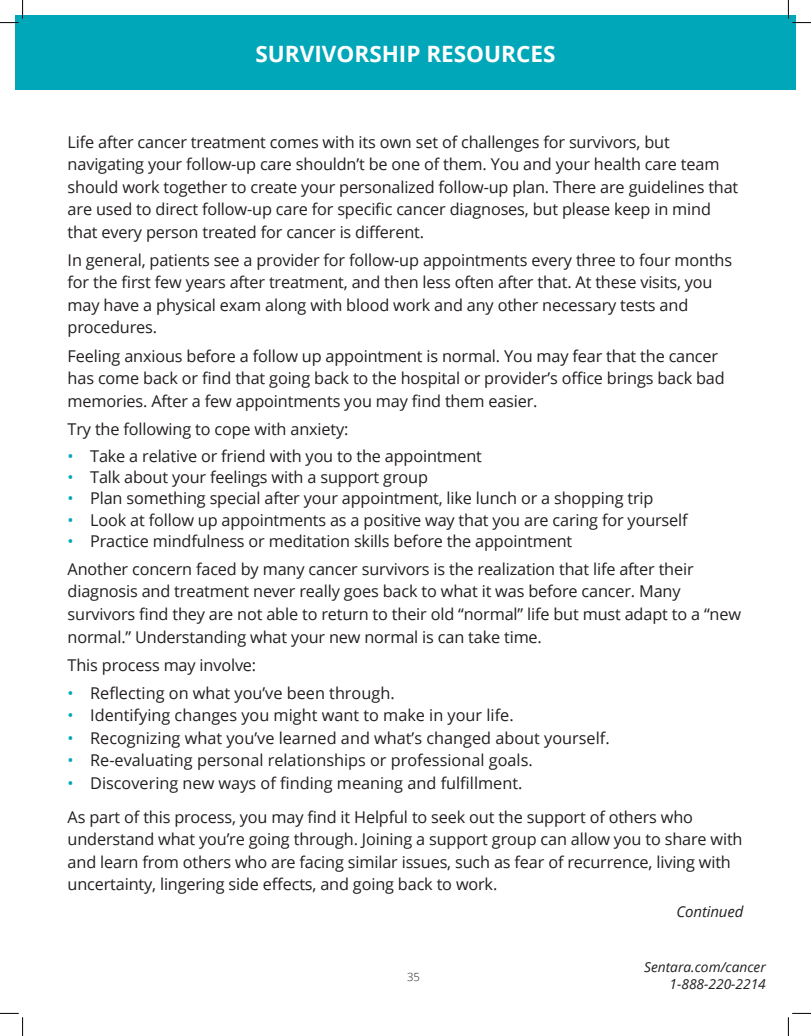
<style>
.page{position:relative;width:811px;height:1036px;background:#fff}
.page>*{position:absolute;margin:0;border:0;box-sizing:border-box;transform-origin:0 0}
.t1{font:700 22.5px "Open Sans";color:#fff}
.t2{font:16.25px/22.5px "Open Sans";letter-spacing:-.01em;color:#231f20}
.t3{font:italic 15px "Open Sans";letter-spacing:-.01em;color:#231f20}
.t4{font:italic 13.75px/16.5px "Open Sans";color:#231f20;text-align:right}
.t5{font:300 11.25px "Open Sans";color:#231f20}
.s1{color:#00a7b9}
</style>
<div class="page">
<div style="left:15px;top:15px;width:780px;height:75px;background:#00a7b9"></div>
<svg style="left:0;top:0;width:23px;height:23px"></svg>
<svg style="left:0;top:1012px;width:23px;height:23px"></svg>
<svg style="left:787px;top:0;width:23px;height:23px"></svg>
<svg style="left:787px;top:1012px;width:23px;height:23px"></svg>
<h1 class="t1" style="left:255px;top:38px;width:301px">SURVIVORSHIP RESOURCES</h1>
<p class="t2" style="left:68px;top:130px;width:672px">Life after cancer treatment comes with its own set of challenges for survivors, but navigating your follow-up care shouldn’t be one of them. You and your health care team should work together to create your personalized follow-up plan. There are guidelines that are used to direct follow-up care for specific cancer diagnoses, but please keep in mind that every person treated for cancer is different.</p>
<p class="t2" style="left:68px;top:248px;width:665px">In general, patients see a provider for follow-up appointments every three to four months for the first few years after treatment, and then less often after that. At these visits, you may have a physical exam along with blood work and any other necessary tests and procedures.</p>
<p class="t2" style="left:68px;top:344px;width:658px">Feeling anxious before a follow up appointment is normal. You may fear that the cancer has come back or find that going back to the hospital or provider’s office brings back bad memories. After a few appointments you may find them easier.</p>
<p class="t2" style="left:68px;top:417px;width:282px">Try the following to cope with anxiety:</p>
<p class="t2" style="left:68px;top:444px;width:415px"><span class="s1">•</span> Take a relative or friend with you to the appointment</p>
<p class="t2" style="left:68px;top:465px;width:361px"><span class="s1">•</span> Talk about your feelings with a support group</p>
<p class="t2" style="left:68px;top:486px;width:587px"><span class="s1">•</span> Plan something special after your appointment, like lunch or a shopping trip</p>
<p class="t2" style="left:68px;top:508px;width:621px"><span class="s1">•</span> Look at follow up appointments as a positive way that you are caring for yourself</p>
<p class="t2" style="left:68px;top:526px;width:627px;line-height:28.1px"><span class="s1">•</span> Practice mindfulness or meditation skills before the appointment<br>Another concern faced by many cancer survivors is the realization that life after their</p>
<p class="t2" style="left:68px;top:579px;width:674px">diagnosis and treatment never really goes back to what it was before cancer. Many survivors find they are not able to return to their old “normal” life but must adapt to a “new normal.” Understanding what your new normal is can take time.</p>
<p class="t2" style="left:68px;top:653px;width:190px">This process may involve:</p>
<p class="t2" style="left:68px;top:681px;width:328px"><span class="s1">•</span> Reflecting on what you’ve been through.</p>
<p class="t2" style="left:68px;top:703px;width:447px"><span class="s1">•</span> Identifying changes you might want to make in your life.</p>
<p class="t2" style="left:68px;top:726px;width:543px"><span class="s1">•</span> Recognizing what you’ve learned and what’s changed about yourself.</p>
<p class="t2" style="left:68px;top:748px;width:466px"><span class="s1">•</span> Re-evaluating personal relationships or professional goals.</p>
<p class="t2" style="left:68px;top:765px;width:626px;line-height:33.8px"><span class="s1">•</span> Discovering new ways of finding meaning and fulfillment.<br>As part of this process, you may find it Helpful to seek out the support of others who</p>
<p class="t2" style="left:68px;top:827px;width:676px">understand what you’re going through. Joining a support group can allow you to share with and learn from others who are facing similar issues, such as fear of recurrence, living with uncertainty, lingering side effects, and going back to work.</p>
<p class="t3" style="left:676px;top:901px;width:68px">Continued</p>
<p class="t5" style="left:407px;top:968px;width:14px">35</p>
<p class="t4" style="left:644px;top:958px;width:123px">Sentara.com/cancer<br>1-888-220-2214</p>
</div>
